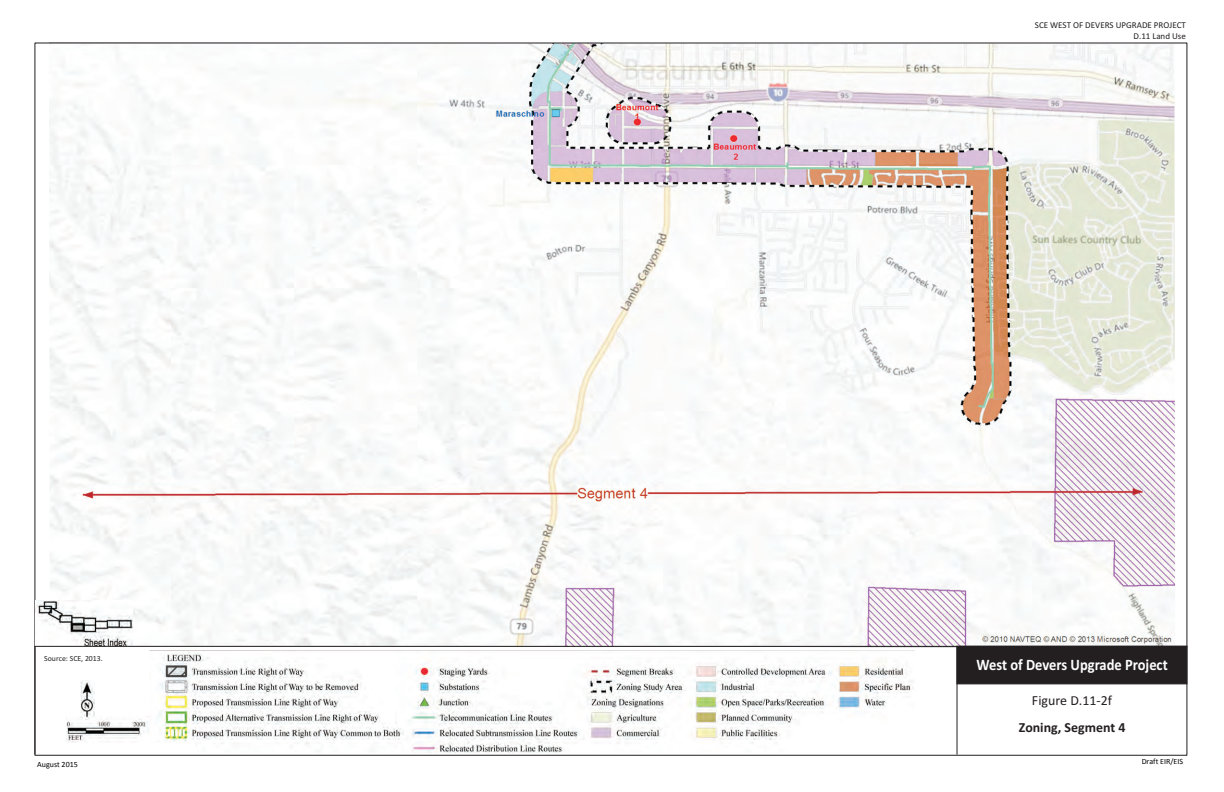
<style>
.page{position:relative;width:1224px;height:792px;background:#fff}
.page>*{position:absolute;margin:0;border:0;box-sizing:border-box;transform-origin:0 0}
.t1{font:700 16px "Calibri";color:#fff;scale:.91 1}
.t2{font:700 13.9px/27.5px "Calibri";color:#231f20;text-align:center}
.t3{font:9px/10.6px "Calibri";color:#231f20;text-align:right}
.t4{font:8px "Calibri";color:#000}
.t5{font:7.8px "Calibri";color:#231f20}
.s1{font-weight:400}
</style>
<div class="page">
<img style="left:49px;top:44px;width:1126px;height:602px">
<div style="left:957px;top:646px;width:230px;height:38px;background:#231f20"></div>
<img style="left:35px;top:601px;width:98px;height:45px">
<hr style="left:35px;top:646px;width:1152px;height:1px;background:#231f20">
<hr style="left:34px;top:646px;width:1px;height:108px;background:#231f20">
<hr style="left:957px;top:647px;width:1px;height:107px;background:#231f20">
<img style="left:66px;top:718px;width:83px;height:24px">
<img style="left:78px;top:681px;width:17px;height:38px">
<img style="left:150px;top:650px;width:765px;height:103px">
<p class="t5" style="left:44px;top:655px;width:60px">Source: SCE, 2013.</p>
<p class="t4" style="left:37px;top:759px;width:42px">August 2015</p>
<p class="t3" style="left:1035px;top:21px;width:153px">SCE WEST OF DEVERS UPGRADE PROJECT<br>D.11 Land Use</p>
<p class="t1" style="left:977px;top:658px;width:212px">West of Devers Upgrade Project</p>
<p class="t2" style="left:1019px;top:688px;width:108px"><span class="s1">Figure D.11-2f<br></span>Zoning, Segment 4</p>
<p class="t4" style="left:1142px;top:757px;width:43px">Draft EIR/EIS</p>
</div>
